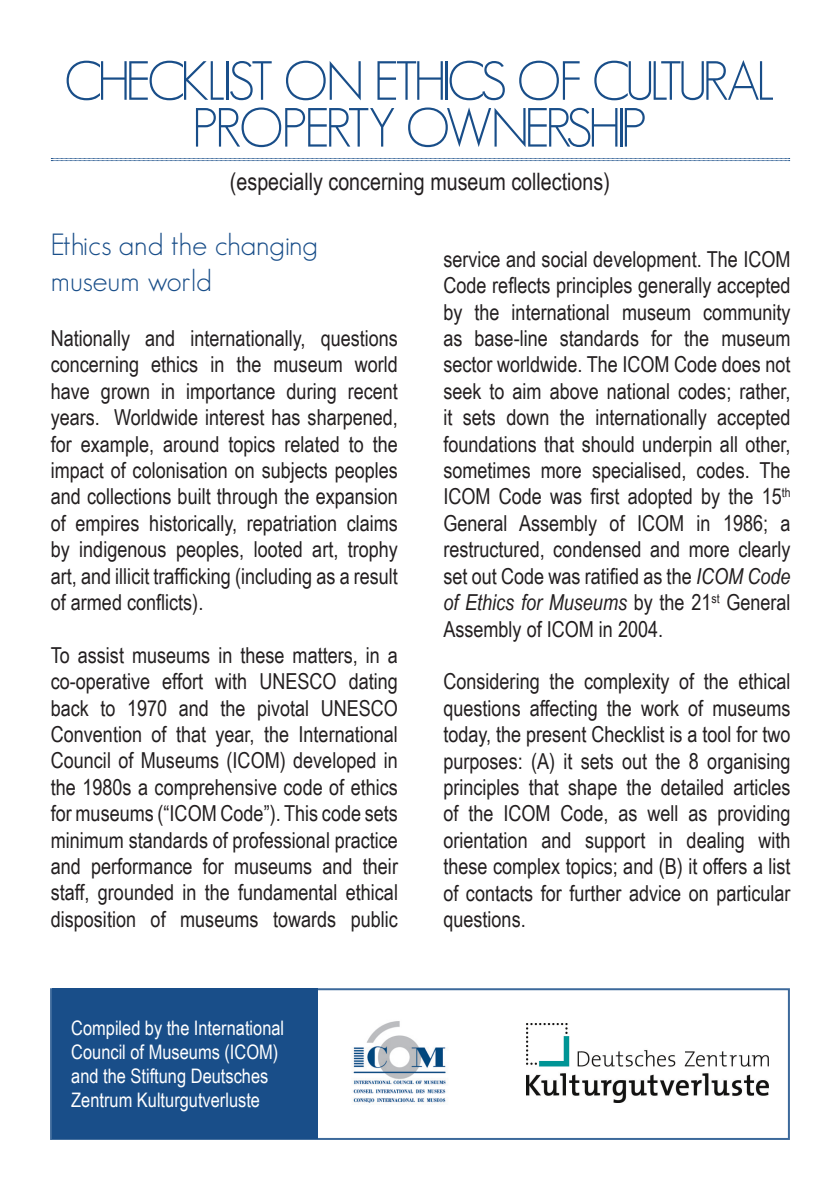
<style>
.page{position:relative;width:840px;height:1191px;background:#fff}
.page>*{position:absolute;margin:0;border:0;box-sizing:border-box;transform-origin:0 0}
.t1{font:300 54px/46.8px "Geosans";letter-spacing:-.085em;color:#194e89;text-align:center}
.t2{font:300 30px/36px "Geosans";color:#194e89}
.t3{font:24px "Arial Narrow";color:#231f20}
.t4{font:22px/26.4px "Arial Narrow";color:#231f20;text-align:justify}
.t5{font:20px/24px "Arial Narrow";color:#fff}
.s1{font-style:italic}
</style>
<div class="page">
<div style="left:50px;top:988px;width:739px;height:152px;border:2px solid #194e89"></div>
<div style="left:52px;top:988px;width:265px;height:151px;background:#194e89"></div>
<svg style="left:51px;top:158px;width:738px;height:3px"></svg>
<img style="left:353px;top:1021px;width:93px;height:82px">
<img style="left:526px;top:1023px;width:242px;height:79px">
<h1 class="t1" style="left:64px;top:58px;width:712px">CHECKLIST ON ETHICS OF CULTURAL<br>PROPERTY OWNERSHIP</h1>
<p class="t3" style="left:230px;top:164px;width:381px">(especially concerning museum collections)</p>
<h2 class="t2" style="left:51px;top:226px;width:268px">ETHICS AND THE CHANGING<br>MUSEUM WORLD</h2>
<p class="t4" style="left:51px;top:324px;width:348px">Nationally and internationally, questions concerning ethics in the museum world have grown in importance during recent years. Worldwide interest has sharpened, for example, around topics related to the impact of colonisation on subjects peoples and collections built through the expansion of empires historically, repatriation claims by indigenous peoples, looted art, trophy art, and illicit trafficking (including as a result of armed conflicts).</p>
<p class="t4" style="left:51px;top:641px;width:348px">To assist museums in these matters, in a co-operative effort with UNESCO dating back to 1970 and the pivotal UNESCO Convention of that year, the International Council of Museums (ICOM) developed in the 1980s a comprehensive code of ethics for museums (“ICOM Code”). This code sets minimum standards of professional practice and performance for museums and their staff, grounded in the fundamental ethical disposition of museums towards public</p>
<p class="t5" style="left:71px;top:1015px;width:214px">Compiled by the International<br>Council of Museums (ICOM) and the Stiftung Deutsches<br>Zentrum Kulturgutverluste</p>
<p class="t4" style="left:443px;top:245px;width:348px">service and social development. The ICOM Code reflects principles generally accepted by the international museum community as base-line standards for the museum sector worldwide. The ICOM Code does not seek to aim above national codes; rather, it sets down the internationally accepted foundations that should underpin all other, sometimes more specialised, codes. The ICOM Code was first adopted by the 15<sup>th </sup>General Assembly of ICOM in 1986; a restructured, condensed and more clearly set out Code was ratified as the <span class="s1">ICOM Code of Ethics for Museums</span> by the 21<sup>st</sup> General Assembly of ICOM in 2004.</p>
<p class="t4" style="left:443px;top:667px;width:348px">Considering the complexity of the ethical questions affecting the work of museums today, the present Checklist is a tool for two purposes: (A) it sets out the 8 organising principles that shape the detailed articles of the ICOM Code, as well as providing orientation and support in dealing with these complex topics; and (B) it offers a list of contacts for further advice on particular questions.</p>
</div>
